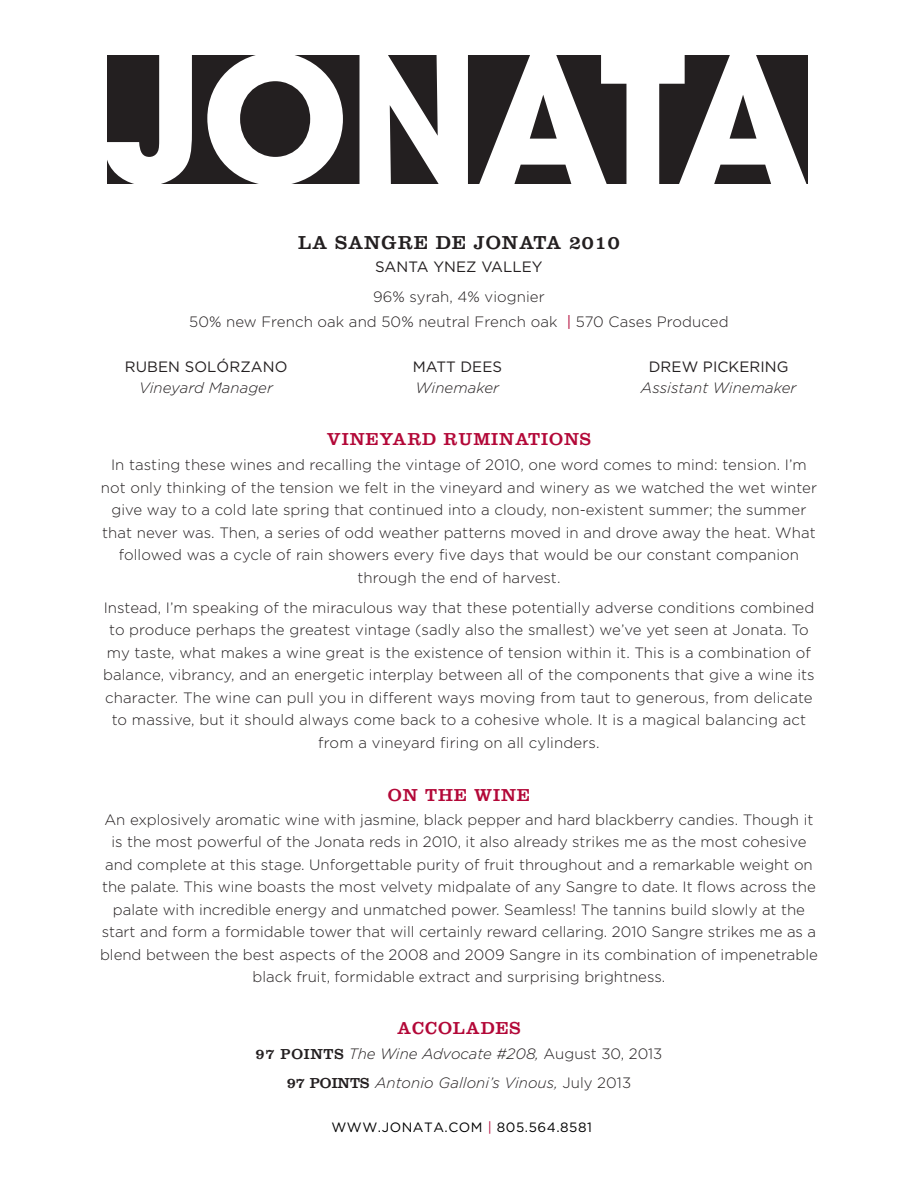
<style>
.page{position:relative;width:918px;height:1188px;background:#fff}
.page>*{position:absolute;margin:0;border:0;box-sizing:border-box;transform-origin:0 0}
.t1{font:19.5px "Clarendon";letter-spacing:.05em;color:#231f20}
.t2{font:18px "Clarendon";letter-spacing:.05em;color:#b30838}
.t3{font:300 15px/22.5px "Gotham";color:#231f20;text-align:center}
.t4{font:italic 300 15px/28.5px "Gotham";letter-spacing:.005em;color:#231f20;text-align:center}
.t5{font:15px "Gotham";letter-spacing:.005em;color:#231f20}
.t6{font:13.5px "Gotham";letter-spacing:.04em;color:#010101}
.s1{font-weight:400;color:#b30838}
.s2{font-family:"Clarendon";font-weight:400;font-style:normal}
.s3{font-style:normal}
.s4{color:#b30838}
</style>
<div class="page">
<div style="left:107px;top:55px;width:701px;height:128px;background:#231f20"></div>
<svg style="left:107px;top:55px;width:85px;height:129px"></svg>
<svg style="left:207px;top:55px;width:136px;height:129px"></svg>
<svg style="left:360px;top:55px;width:108px;height:129px"></svg>
<svg style="left:479px;top:55px;width:328px;height:129px"></svg>
<h1 class="t1" style="left:298px;top:231px;width:323px">LA SANGRE DE JONATA 2010</h1>
<p class="t5" style="left:375px;top:258px;width:169px">SANTA YNEZ VALLEY</p>
<p class="t3" style="left:189px;top:283px;width:541px;line-height:25.5px">96% syrah, 4% viognier<br>50% new French oak and 50% neutral French oak <span class="s1">|</span> 570 Cases Produced</p>
<p class="t5" style="left:125px;top:359px;width:164px">RUBEN SOLÓRZANO</p>
<p class="t5" style="left:413px;top:359px;width:91px">MATT DEES</p>
<p class="t5" style="left:649px;top:359px;width:141px">DREW PICKERING</p>
<p class="t4" style="left:139px;top:374px;width:135px">Vineyard Manager</p>
<p class="t4" style="left:416px;top:374px;width:85px">Winemaker</p>
<p class="t4" style="left:641px;top:374px;width:157px">Assistant Winemaker</p>
<p class="t2" style="left:327px;top:428px;width:265px">VINEYARD RUMINATIONS</p>
<p class="t3" style="left:101px;top:454px;width:718px">In tasting these wines and recalling the vintage of 2010, one word comes to mind: tension. I’m not only thinking of the tension we felt in the vineyard and winery as we watched the wet winter give way to a cold late spring that continued into a cloudy, non-existent summer; the summer that never was. Then, a series of odd weather patterns moved in and drove away the heat. What followed was a cycle of rain showers every five days that would be our constant companion through the end of harvest.</p>
<p class="t3" style="left:103px;top:596px;width:713px">Instead, I’m speaking of the miraculous way that these potentially adverse conditions combined to produce perhaps the greatest vintage (sadly also the smallest) we’ve yet seen at Jonata. To my taste, what makes a wine great is the existence of tension within it. This is a combination of balance, vibrancy, and an energetic interplay between all of the components that give a wine its character. The wine can pull you in different ways moving from taut to generous, from delicate to massive, but it should always come back to a cohesive whole. It is a magical balancing act from a vineyard firing on all cylinders.</p>
<p class="t2" style="left:388px;top:784px;width:143px">ON THE WINE</p>
<p class="t3" style="left:100px;top:808px;width:719px">An explosively aromatic wine with jasmine, black pepper and hard blackberry candies. Though it is the most powerful of the Jonata reds in 2010, it also already strikes me as the most cohesive and complete at this stage. Unforgettable purity of fruit throughout and a remarkable weight on the palate. This wine boasts the most velvety midpalate of any Sangre to date. It flows across the palate with incredible energy and unmatched power. Seamless! The tannins build slowly at the start and form a formidable tower that will certainly reward cellaring. 2010 Sangre strikes me as a blend between the best aspects of the 2008 and 2009 Sangre in its combination of impenetrable black fruit, formidable extract and surprising brightness.</p>
<p class="t2" style="left:397px;top:1017px;width:125px">ACCOLADES</p>
<p class="t4" style="left:255px;top:1040px;width:408px"><span class="s2">97 POINTS</span> The Wine Advocate #208, <span class="s3">August 30, 2013<br></span><span class="s2">97 POINTS</span> Antonio Galloni’s Vinous, <span class="s3">July 2013</span></p>
<p class="t6" style="left:331px;top:1120px;width:262px">WWW.JONATA.COM <span class="s4">|</span> 805.564.8581</p>
</div>
